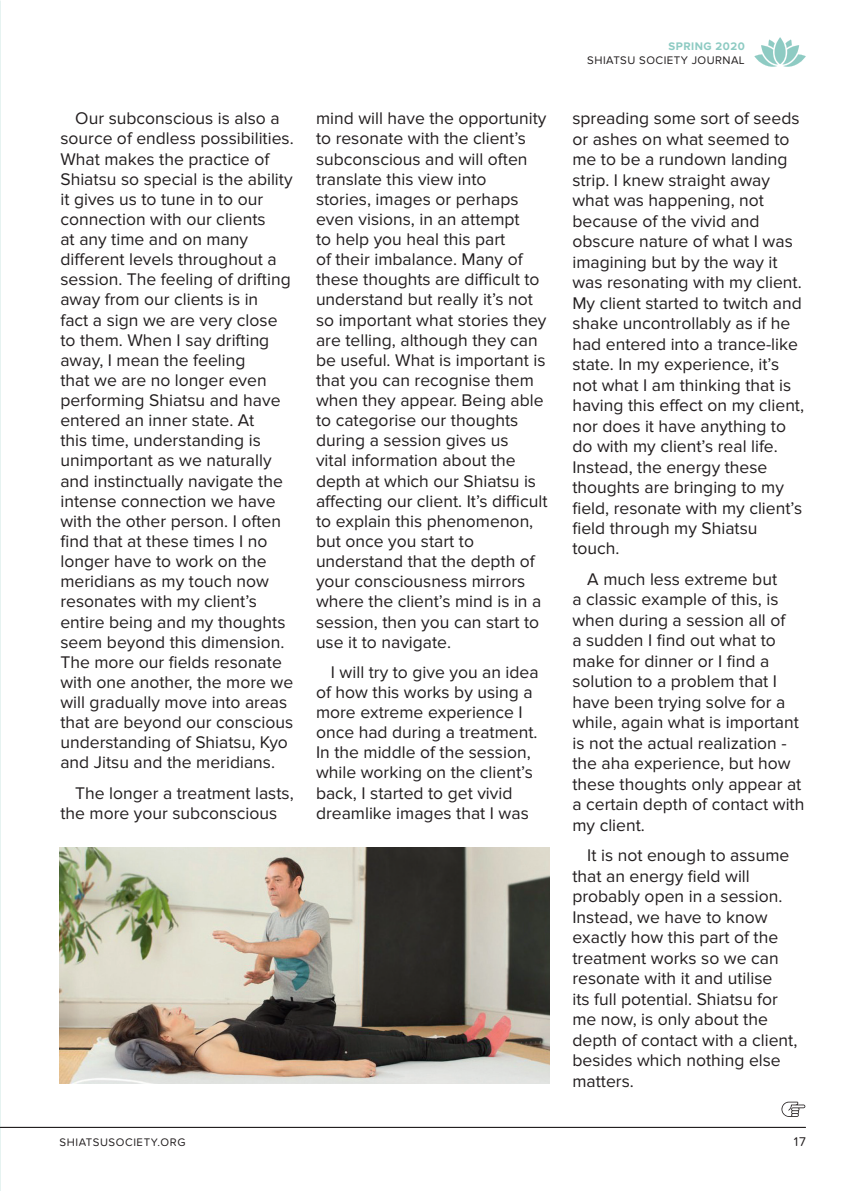
<style>
.page{position:relative;width:844px;height:1191px;background:#fff}
.page>*{position:absolute;margin:0;border:0;box-sizing:border-box;transform-origin:0 0}
.t1{font:17.5px/20.1px "Proxima Nova";color:#231f20}
.t2{font:13.12px "Proxima Soft";color:#231f20}
.t3{font:11.38px "Proxima Nova";letter-spacing:.04em;color:#231f20}
.t4{font:11.38px "Proxima Soft";letter-spacing:.05em;color:#231f20}
.t5{font:700 11.38px "Proxima Nova";letter-spacing:.04em;color:#8ecbc3}
</style>
<div class="page">
<svg style="left:754px;top:37px;width:51px;height:30px"></svg>
<hr style="left:0;top:1127px;width:805px;height:1px;background:#231f20">
<svg style="left:781px;top:1101px;width:24px;height:15px"></svg>
<img style="left:59px;top:847px;width:490px;height:236px">
<p class="t1" style="left:60px;top:109px;width:235px;text-indent:15px">Our subconscious is also a source of endless possibilities.<br>What makes the practice of<br>Shiatsu so special is the ability it gives us to tune in to our connection with our clients<br>at any time and on many different levels throughout a session. The feeling of drifting away from our clients is in<br>fact a sign we are very close to them. When I say drifting away, I mean the feeling<br>that we are no longer even performing Shiatsu and have entered an inner state. At<br>this time, understanding is unimportant as we naturally and instinctually navigate the intense connection we have with the other person. I often find that at these times I no longer have to work on the meridians as my touch now resonates with my client’s entire being and my thoughts seem beyond this dimension.<br>The more our fields resonate with one another, the more we will gradually move into areas that are beyond our conscious understanding of Shiatsu, Kyo and Jitsu and the meridians.</p>
<p class="t1" style="left:60px;top:783px;width:235px;text-indent:15px">The longer a treatment lasts, the more your subconscious</p>
<p class="t1" style="left:316px;top:109px;width:233px">mind will have the opportunity to resonate with the client’s subconscious and will often translate this view into<br>stories, images or perhaps even visions, in an attempt<br>to help you heal this part<br>of their imbalance. Many of these thoughts are difficult to understand but really it’s not so important what stories they are telling, although they can be useful. What is important is that you can recognise them when they appear. Being able to categorise our thoughts during a session gives us<br>vital information about the depth at which our Shiatsu is affecting our client. It’s difficult to explain this phenomenon, but once you start to understand that the depth of your consciousness mirrors where the client’s mind is in a session, then you can start to use it to navigate.</p>
<p class="t1" style="left:316px;top:662px;width:224px;text-indent:15px">I will try to give you an idea of how this works by using a more extreme experience I once had during a treatment.<br>In the middle of the session, while working on the client’s back, I started to get vivid dreamlike images that I was</p>
<p class="t5" style="left:668px;top:41px;width:78px">SPRING 2020</p>
<p class="t3" style="left:587px;top:53px;width:159px">SHIATSU SOCIETY JOURNAL</p>
<p class="t1" style="left:572px;top:108px;width:233px">spreading some sort of seeds or ashes on what seemed to me to be a rundown landing strip. I knew straight away what was happening, not because of the vivid and obscure nature of what I was imagining but by the way it was resonating with my client.<br>My client started to twitch and shake uncontrollably as if he had entered into a trance-like state. In my experience, it’s not what I am thinking that is having this effect on my client, nor does it have anything to do with my client’s real life.<br>Instead, the energy these thoughts are bringing to my field, resonate with my client’s field through my Shiatsu touch.</p>
<p class="t1" style="left:572px;top:569px;width:233px;text-indent:15px">A much less extreme but<br>a classic example of this, is when during a session all of<br>a sudden I find out what to make for dinner or I find a solution to a problem that I have been trying solve for a while, again what is important is not the actual realization - the aha experience, but how these thoughts only appear at a certain depth of contact with my client.</p>
<p class="t1" style="left:572px;top:845px;width:226px;text-indent:15px">It is not enough to assume that an energy field will probably open in a session.<br>Instead, we have to know exactly how this part of the treatment works so we can resonate with it and utilise<br>its full potential. Shiatsu for me now, is only about the depth of contact with a client, besides which nothing else matters.</p>
<p class="t4" style="left:60px;top:1133px;width:127px">SHIATSUSOCIETY.ORG</p>
<p class="t2" style="left:793px;top:1132px;width:13px">17</p>
</div>
